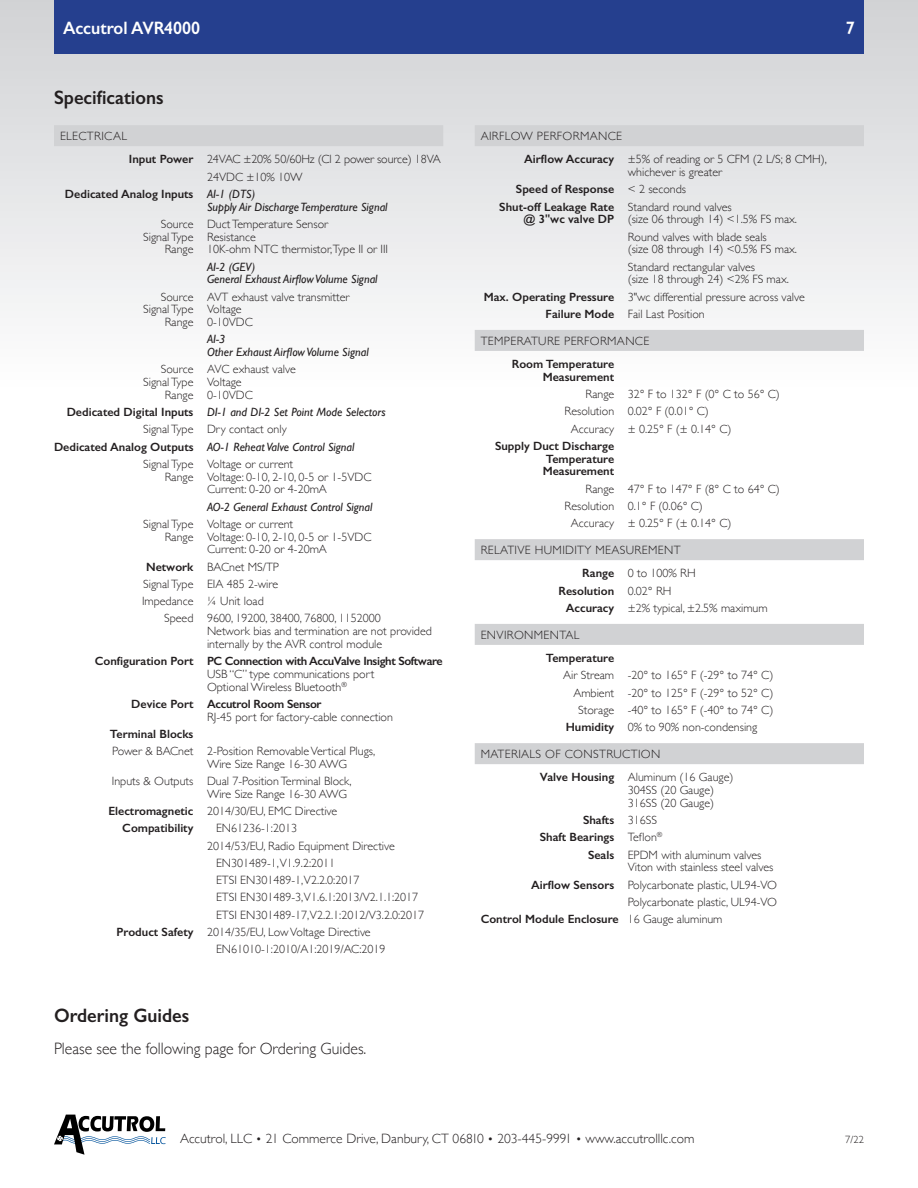
<style>
.page{position:relative;width:918px;height:1188px;background:#fff}
.page>*{position:absolute;margin:0;border:0;box-sizing:border-box;transform-origin:0 0}
.Subhead1{font:600 19.5px "Gill Sans";color:#231f20;scale:.95 1}
.t1{font:600 18px "Gill Sans";color:#fff;scale:.95 1}
.Body_Text{font:300 16.5px "Gill Sans";color:#231f20;scale:.95 1}
.t2{font:300 13.5px "Gill Sans";color:#231f20}
.Spec_Text{font:300 12px/12.8px "Gill Sans";color:#231f20}
.Spec_Text-2{font:italic 12px/12.8px "Gill Sans";color:#231f20}
.Spec_Text-3{font:600 12px/12.8px "Gill Sans";color:#231f20;text-align:right}
.Spec_Sub{font:300 12px "Gill Sans";letter-spacing:.03em;color:#231f20}
.Spec_Text-4{font:600 12px/12.8px "Gill Sans";letter-spacing:-.03em;color:#231f20}
.t3{font:300 10.5px "Gill Sans";color:#231f20}
.s1{font-weight:600}
.s2{font-weight:600;font-style:normal}
.s3{font-weight:300}
.s4{font-size:12px}
</style>
<div class="page">
<svg style="left:54px;top:1115px;width:112px;height:40px"></svg>
<div style="left:0;top:0;width:918px;height:390px;background:linear-gradient(to bottom,#d0d2d4,#fefefe)"></div>
<div style="left:54px;top:0;width:810px;height:54px;background:#253f8e"></div>
<div style="left:54px;top:125px;width:389px;height:21px;background:#d1d2d4"></div>
<div style="left:475px;top:125px;width:389px;height:21px;background:#d1d2d4"></div>
<div style="left:475px;top:330px;width:389px;height:21px;background:#d1d2d4"></div>
<div style="left:475px;top:539px;width:389px;height:21px;background:#d1d2d4"></div>
<div style="left:475px;top:624px;width:389px;height:21px;background:#d1d2d4"></div>
<div style="left:475px;top:743px;width:389px;height:21px;background:#d1d2d4"></div>
<h2 class="t1" style="left:63px;top:17px;width:146px">Accutrol AVR4000</h2>
<h2 class="t1" style="left:846px;top:17px;width:11px">7</h2>
<p class="Subhead1" style="left:54px;top:86px;width:117px">Specifications</p>
<p class="Spec_Sub" style="left:60px;top:127px;width:69px">ELECTRICAL</p>
<p class="Spec_Text" style="left:129px;top:153px;width:314px"><span class="s1">Input Power</span> 24VAC ±20% 50/60Hz (Cl 2 power source) 18VA</p>
<p class="Spec_Text" style="left:207px;top:170px;width:97px">24VDC ±10% 10W</p>
<p class="Spec_Text-2" style="left:207px;top:187px;width:182px;text-indent:-142px"><span class="s2">Dedicated Analog Inputs</span> AI-1 (DTS)<br>Supply Air Discharge Temperature Signal</p>
<p class="Spec_Text" style="left:161px;top:217px;width:169px">Source Duct Temperature Sensor</p>
<p class="Spec_Text" style="left:143px;top:230px;width:114px">Signal Type Resistance</p>
<p class="Spec_Text" style="left:165px;top:243px;width:225px">Range 10K-ohm NTC thermistor,Type II or III</p>
<p class="Spec_Text-2" style="left:207px;top:260px;width:172px">AI-2 (GEV)<br>General Exhaust AirflowVolume Signal</p>
<p class="Spec_Text" style="left:161px;top:290px;width:190px">Source AVT exhaust valve transmitter</p>
<p class="Spec_Text" style="left:143px;top:303px;width:100px">Signal Type Voltage</p>
<p class="Spec_Text" style="left:165px;top:315px;width:90px">Range 0-10VDC</p>
<p class="Spec_Text-2" style="left:207px;top:333px;width:163px">AI-3<br>Other Exhaust AirflowVolume Signal</p>
<p class="Spec_Text" style="left:161px;top:363px;width:137px">Source AVC exhaust valve</p>
<p class="Spec_Text" style="left:143px;top:375px;width:100px">Signal Type Voltage</p>
<p class="Spec_Text" style="left:165px;top:388px;width:90px">Range 0-10VDC</p>
<p class="Spec_Text-2" style="left:67px;top:406px;width:320px"><span class="s2">Dedicated Digital Inputs</span> DI-1 and DI-2 Set Point Mode Selectors</p>
<p class="Spec_Text" style="left:143px;top:423px;width:145px">Signal Type Dry contact only</p>
<p class="Spec_Text-2" style="left:54px;top:440px;width:302px"><span class="s2">Dedicated Analog Outputs</span> AO-1 Reheat Valve Control Signal</p>
<p class="Spec_Text" style="left:143px;top:457px;width:151px">Signal Type Voltage or current</p>
<p class="Spec_Text" style="left:165px;top:470px;width:208px">Range Voltage: 0-10, 2-10, 0-5 or 1-5VDC</p>
<p class="Spec_Text" style="left:207px;top:483px;width:121px">Current: 0-20 or 4-20mA</p>
<p class="Spec_Text-2" style="left:207px;top:500px;width:167px">AO-2 General Exhaust Control Signal</p>
<p class="Spec_Text" style="left:143px;top:517px;width:151px">Signal Type Voltage or current</p>
<p class="Spec_Text" style="left:165px;top:530px;width:208px">Range Voltage: 0-10, 2-10, 0-5 or 1-5VDC</p>
<p class="Spec_Text" style="left:207px;top:543px;width:121px">Current: 0-20 or 4-20mA</p>
<p class="Spec_Text" style="left:146px;top:560px;width:134px"><span class="s1">Network</span> BACnet MS/TP</p>
<p class="Spec_Text" style="left:143px;top:577px;width:137px">Signal Type EIA 485 2-wire</p>
<p class="Spec_Text" style="left:142px;top:594px;width:123px">Impedance ¼ Unit load</p>
<p class="Spec_Text" style="left:207px;top:612px;width:226px;text-indent:-43px">Speed 9600, 19200, 38400, 76800, 1152000<br>Network bias and termination are not provided internally by the AVR control module</p>
<p class="Spec_Text-4" style="left:207px;top:655px;width:237px;text-indent:-112px">Configuration Port PC Connection with AccuValve Insight Software<br><span class="s3">USB “C” type communications port<br>Optional Wireless Bluetooth</span><sup>®</sup></p>
<p class="Spec_Text" style="left:207px;top:697px;width:188px;text-indent:-76px"><span class="s1">Device Port Accutrol Room Sensor<br></span>RJ-45 port for factory-cable connection</p>
<p class="Spec_Text-3" style="left:110px;top:727px;width:85px">Terminal Blocks</p>
<p class="Spec_Text" style="left:207px;top:744px;width:170px;text-indent:-95px">Power &amp; BACnet 2-Position Removable Vertical Plugs,<br>Wire Size Range 16-30 AWG</p>
<p class="Spec_Text" style="left:207px;top:774px;width:146px;text-indent:-95px">Inputs &amp; Outputs Dual 7-Position Terminal Block,<br>Wire Size Range 16-30 AWG</p>
<p class="Spec_Text" style="left:108px;top:804px;width:230px"><span class="s1">Electromagnetic</span> 2014/30/EU, EMC Directive</p>
<p class="Spec_Text-3" style="left:122px;top:822px;width:73px">Compatibility</p>
<p class="Spec_Text" style="left:216px;top:822px;width:83px">EN61236-1:2013</p>
<p class="Spec_Text" style="left:207px;top:839px;width:189px">2014/53/EU, Radio Equipment Directive</p>
<p class="Spec_Text" style="left:216px;top:856px;width:121px">EN301489-1,V1.9.2:2011</p>
<p class="Spec_Text" style="left:216px;top:873px;width:145px">ETSI EN301489-1,V2.2.0:2017</p>
<p class="Spec_Text" style="left:216px;top:891px;width:204px">ETSI EN301489-3,V1.6.1:2013/V2.1.1:2017</p>
<p class="Spec_Text" style="left:216px;top:908px;width:210px">ETSI EN301489-17,V2.2.1:2012/V3.2.0:2017</p>
<p class="Spec_Text" style="left:117px;top:925px;width:256px"><span class="s1">Product Safety</span> 2014/35/EU, Low Voltage Directive</p>
<p class="Spec_Text" style="left:216px;top:942px;width:171px">EN61010-1:2010/A1:2019/AC:2019</p>
<p class="Subhead1" style="left:54px;top:1004px;width:144px">Ordering Guides</p>
<p class="Body_Text" style="left:54px;top:1035px;width:330px">Please see the following page for Ordering Guides.</p>
<p class="Spec_Sub" style="left:481px;top:127px;width:143px">AIRFLOW PERFORMANCE</p>
<p class="Spec_Text" style="left:524px;top:153px;width:304px;text-align:center"><span class="s1">Airflow Accuracy</span> ±5% of reading or 5 CFM (2 L/S; 8 CMH), whichever is greater</p>
<p class="Spec_Text-3" style="left:516px;top:183px;width:172px">Speed of Response <span class="s3">&lt; 2 seconds</span></p>
<p class="Spec_Text" style="left:524px;top:200px;width:275px;text-indent:-24px"><span class="s1">Shut-off Leakage Rate</span> Standard round valves<br><span class="s1">@ 3"wc valve DP</span> (size 06 through 14) &lt;1.5% FS max.</p>
<p class="Spec_Text" style="left:628px;top:230px;width:171px">Round valves with blade seals<br>(size 08 through 14) &lt;0.5% FS max.</p>
<p class="Spec_Text" style="left:628px;top:260px;width:163px">Standard rectangular valves<br>(size 18 through 24) &lt;2% FS max.</p>
<p class="Spec_Text" style="left:484px;top:290px;width:322px"><span class="s1">Max. Operating Pressure</span> 3"wc differential pressure across valve</p>
<p class="Spec_Text" style="left:546px;top:307px;width:161px"><span class="s1">Failure Mode</span> Fail Last Position</p>
<p class="Spec_Sub" style="left:481px;top:332px;width:170px">TEMPERATURE PERFORMANCE</p>
<p class="Spec_Text-3" style="left:512px;top:358px;width:104px">Room Temperature<br>Measurement</p>
<p class="Spec_Text" style="left:585px;top:387px;width:196px">Range 32° F to 132° F (0° C to 56° C)</p>
<p class="Spec_Text" style="left:564px;top:405px;width:146px">Resolution 0.02° F (0.01° C)</p>
<p class="Spec_Text" style="left:571px;top:422px;width:162px">Accuracy ± 0.25° F (± 0.14° C)</p>
<p class="Spec_Text-3" style="left:543px;top:439px;width:73px;text-align:justify;text-indent:-48px">Supply Duct Discharge Temperature Measurement</p>
<p class="Spec_Text" style="left:585px;top:482px;width:196px">Range 47° F to 147° F (8° C to 64° C)</p>
<p class="Spec_Text" style="left:564px;top:499px;width:140px">Resolution 0.1° F (0.06° C)</p>
<p class="Spec_Text" style="left:571px;top:516px;width:162px">Accuracy ± 0.25° F (± 0.14° C)</p>
<p class="Spec_Sub" style="left:481px;top:541px;width:201px">RELATIVE HUMIDITY MEASUREMENT</p>
<p class="Spec_Text" style="left:582px;top:567px;width:115px"><span class="s1">Range</span> 0 to 100% RH</p>
<p class="Spec_Text-3" style="left:559px;top:584px;width:114px">Resolution <span class="s3">0.02° RH</span></p>
<p class="Spec_Text" style="left:566px;top:601px;width:203px"><span class="s1">Accuracy</span> ±2% typical, ±2.5% maximum</p>
<p class="Spec_Sub" style="left:481px;top:626px;width:100px">ENVIRONMENTAL</p>
<p class="Spec_Text-3" style="left:546px;top:652px;width:70px">Temperature</p>
<p class="Spec_Text" style="left:563px;top:669px;width:212px">Air Stream -20° to 165° F (-29° to 74° C)</p>
<p class="Spec_Text" style="left:573px;top:686px;width:202px">Ambient -20° to 125° F (-29° to 52° C)</p>
<p class="Spec_Text" style="left:578px;top:703px;width:197px">Storage -40° to 165° F (-40° to 74° C)</p>
<p class="Spec_Text" style="left:566px;top:720px;width:193px"><span class="s1">Humidity</span> 0% to 90% non-condensing</p>
<p class="Spec_Sub" style="left:481px;top:745px;width:181px">MATERIALS OF CONSTRUCTION</p>
<p class="Spec_Text" style="left:628px;top:771px;width:107px;text-indent:-88px"><span class="s1">Valve Housing</span> Aluminum (16 Gauge)<br>304SS (20 Gauge)<br>316SS (20 Gauge)</p>
<p class="Spec_Text-3" style="left:583px;top:814px;width:76px">Shafts <span class="s3">316SS</span></p>
<p class="Spec_Text-3" style="left:540px;top:831px;width:124px">Shaft Bearings <span class="s3">Teflon</span><sup>®</sup></p>
<p class="Spec_Text" style="left:628px;top:848px;width:147px;text-indent:-40px"><span class="s1">Seals</span> EPDM with aluminum valves<br>Viton with stainless steel valves</p>
<p class="Spec_Text" style="left:531px;top:878px;width:247px"><span class="s1">Airflow Sensors</span> Polycarbonate plastic, UL94-VO</p>
<p class="Spec_Text" style="left:628px;top:895px;width:151px">Polycarbonate plastic, UL94-VO</p>
<p class="Spec_Text-3" style="left:481px;top:913px;width:243px">Control Module Enclosure <span class="s3">16 Gauge aluminum</span></p>
<p class="t2" style="left:180px;top:1128px;width:516px">Accutrol, LLC <span class="s4">•</span> 21 Commerce Drive, Danbury, CT 06810 <span class="s4">•</span> 203-445-9991 <span class="s4">•</span> www.accutrolllc.com</p>
<p class="t3" style="left:845px;top:1132px;width:20px">7/22</p>
</div>
